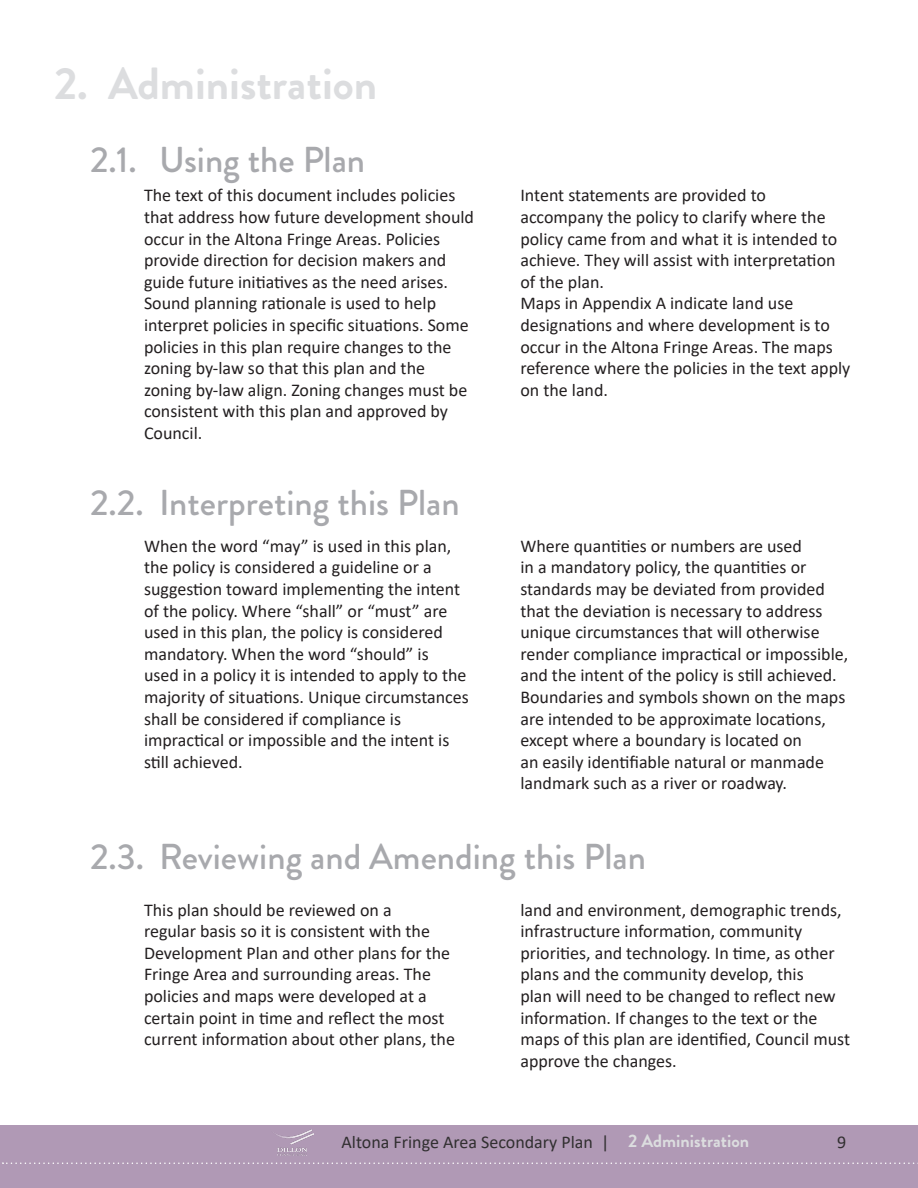
<style>
.page{position:relative;width:918px;height:1188px;background:#fff}
.page>*{position:absolute;margin:0;border:0;box-sizing:border-box;transform-origin:0 0}
.t1{font:700 45px "Brandon Grotesque";color:#dcdddf}
.t2{font:500 36px "Brandon Grotesque";color:#a8a9ad}
.Body_Text{font:18px/21.6px "Calibri";color:#231f20}
.t3{font:18px "Calibri";color:#312f30}
.t4{font:700 18px "Brandon Grotesque";color:#dcdddf}
</style>
<div class="page">
<div style="left:0;top:1125px;width:918px;height:63px;background:#b099b5"></div>
<svg style="left:2px;top:1162px;width:916px;height:2px"></svg>
<img style="left:276px;top:1130px;width:37px;height:26px">
<p class="t1" style="left:54px;top:52px;width:325px">2. Administration</p>
<p class="t2" style="left:90px;top:134px;width:277px">2.1. Using the Plan</p>
<p class="Body_Text" style="left:144px;top:184px;width:332px">The text of this document includes policies that address how future development should occur in the Altona Fringe Areas. Policies provide direction for decision makers and guide future initiatives as the need arises.<br>Sound planning rationale is used to help interpret policies in specific situations. Some policies in this plan require changes to the zoning by-law so that this plan and the zoning by-law align. Zoning changes must be consistent with this plan and approved by Council.</p>
<p class="t2" style="left:90px;top:478px;width:371px">2.2. Interpreting this Plan</p>
<p class="Body_Text" style="left:144px;top:534px;width:326px">When the word “may” is used in this plan, the policy is considered a guideline or a suggestion toward implementing the intent of the policy. Where “shall” or “must” are used in this plan, the policy is considered mandatory. When the word “should” is<br>used in a policy it is intended to apply to the majority of situations. Unique circumstances shall be considered if compliance is impractical or impossible and the intent is still achieved.</p>
<p class="Body_Text" style="left:520px;top:184px;width:318px">Intent statements are provided to accompany the policy to clarify where the policy came from and what it is intended to achieve. They will assist with interpretation of the plan.</p>
<p class="Body_Text" style="left:520px;top:292px;width:332px">Maps in Appendix A indicate land use designations and where development is to occur in the Altona Fringe Areas. The maps reference where the policies in the text apply on the land.</p>
<p class="Body_Text" style="left:520px;top:534px;width:329px">Where quantities or numbers are used<br>in a mandatory policy, the quantities or standards may be deviated from provided that the deviation is necessary to address unique circumstances that will otherwise render compliance impractical or impossible, and the intent of the policy is still achieved.</p>
<p class="Body_Text" style="left:520px;top:686px;width:327px">Boundaries and symbols shown on the maps are intended to be approximate locations, except where a boundary is located on<br>an easily identifiable natural or manmade landmark such as a river or roadway.</p>
<p class="t2" style="left:90px;top:832px;width:558px">2.3. Reviewing and Amending this Plan</p>
<p class="Body_Text" style="left:144px;top:898px;width:313px">This plan should be reviewed on a<br>regular basis so it is consistent with the Development Plan and other plans for the Fringe Area and surrounding areas. The policies and maps were developed at a certain point in time and reflect the most current information about other plans, the</p>
<p class="Body_Text" style="left:520px;top:898px;width:331px">land and environment, demographic trends, infrastructure information, community priorities, and technology. In time, as other plans and the community develop, this<br>plan will need to be changed to reflect new information. If changes to the text or the maps of this plan are identified, Council must approve the changes.</p>
<p class="t3" style="left:342px;top:1129px;width:269px">Altona Fringe Area Secondary Plan |</p>
<p class="t4" style="left:628px;top:1128px;width:123px">2 Administration</p>
<p class="t3" style="left:837px;top:1129px;width:11px">9</p>
</div>
